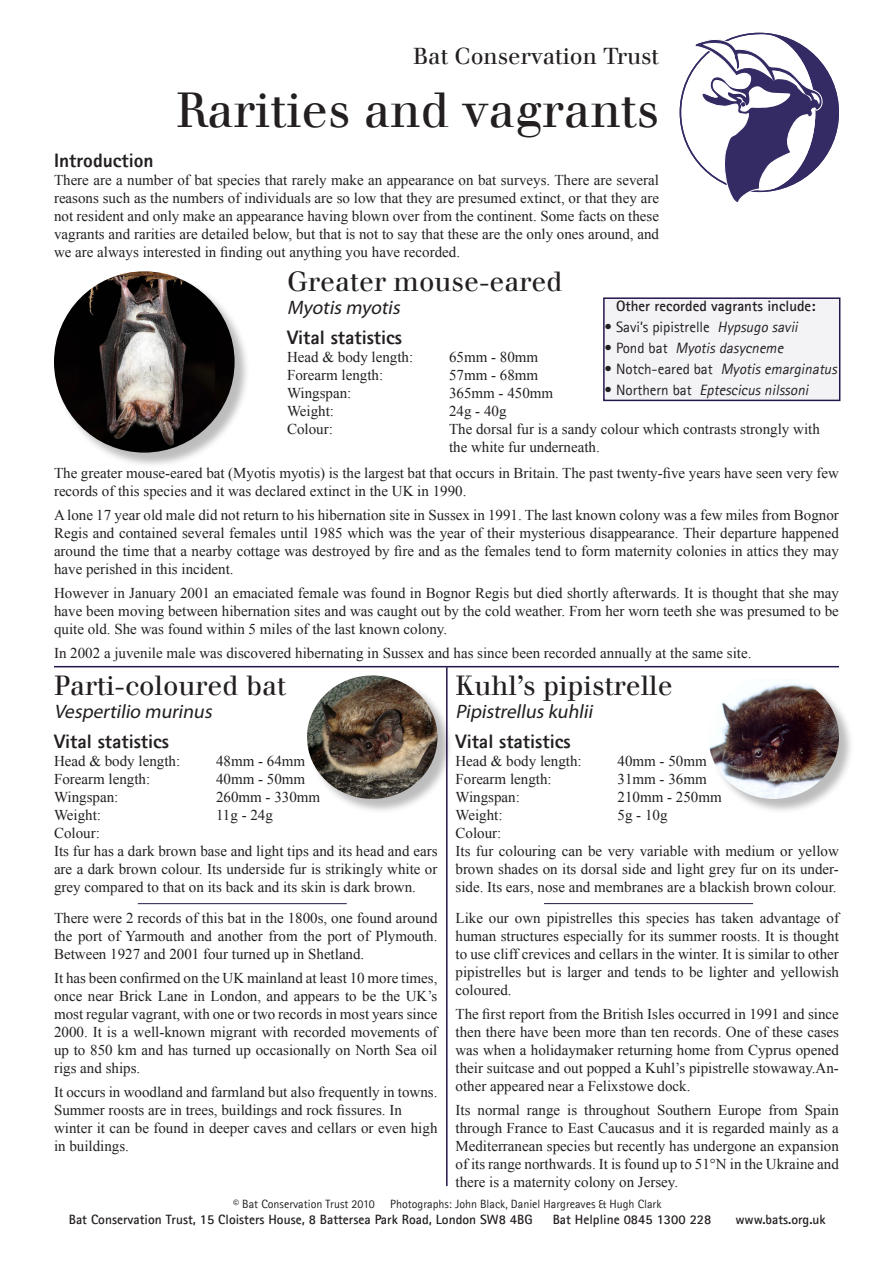
<style>
.page{position:relative;width:893px;height:1263px;background:#fff}
.page>*{position:absolute;margin:0;border:0;box-sizing:border-box;transform-origin:0 0}
.t1{font:48px "Walbaum LT";color:#231f20}
.t2{font:27px "Walbaum LT";color:#231f20}
.t3{font:22.5px "Walbaum LT";color:#231f20}
.t4{font:800 19.5px "Agfa Rotis Sans Serif";color:#231f20}
.t5{font:italic 19.5px "Agfa Rotis Sans Serif";color:#231f20}
.t6{font:15px/18px "Times New Roman";color:#231f20;text-align:justify}
.t7{font:italic 15px "Agfa Rotis Sans Serif";color:#231f20}
.t8{font:700 15px "Agfa Rotis Sans Serif";color:#231f20}
.t9{font:15px "Agfa Rotis Sans Serif";color:#231f20}
.t10{font:700 13.5px "Agfa Rotis Sans Serif";color:#231f20}
.t11{font:12px "Agfa Rotis Sans Serif";color:#231f20}
.s1{font-weight:400;color:#f6f5f7}
.s2{font-style:italic}
.s3{font-style:normal}
</style>
<div class="page">
<svg style="left:694px;top:34px;width:144px;height:168px"></svg>
<div style="left:54px;top:271px;width:198px;height:198px;background:#231f20;opacity:.3"></div>
<img style="left:54px;top:271px;width:181px;height:182px;border-radius:50%">
<div style="left:307px;top:675px;width:147px;height:141px;background:#231f20;opacity:.3"></div>
<img style="left:307px;top:675px;width:130px;height:124px;border-radius:50%">
<div style="left:708px;top:680px;width:148px;height:136px;background:#231f20;opacity:.3"></div>
<img style="left:708px;top:680px;width:131px;height:119px">
<hr style="left:446px;top:667px;width:2px;height:519px;background:#25164c">
<hr style="left:54px;top:666px;width:785px;height:1px;background:#25164c">
<hr style="left:138px;top:903px;width:209px;height:1px;background:#25164c">
<hr style="left:544px;top:903px;width:209px;height:1px;background:#25164c">
<div style="left:603px;top:297px;width:238px;height:105px;background:#f3f2f5"></div>
<h3 class="t3" style="left:413px;top:43px;width:247px">Bat Conservation Trust</h3>
<h1 class="t1" style="left:176px;top:81px;width:484px">Rarities and vagrants</h1>
<h3 class="t4" style="left:54px;top:148px;width:101px">Introduction</h3>
<p class="t6" style="left:54px;top:171px;width:607px">There are a number of bat species that rarely make an appearance on bat surveys. There are several reasons such as the numbers of individuals are so low that they are presumed extinct, or that they are not resident and only make an appearance having blown over from the continent. Some facts on these vagrants and rarities are detailed below, but that is not to say that these are the only ones around, and we are always interested in finding out anything you have recorded.</p>
<h2 class="t2" style="left:287px;top:265px;width:277px">Greater mouse-eared</h2>
<h3 class="t5" style="left:287px;top:297px;width:118px">Myotis myotis</h3>
<h3 class="t4" style="left:287px;top:325px;width:117px">Vital statistics</h3>
<p class="t6" style="left:287px;top:348px;width:128px">Head &amp; body length:</p>
<p class="t6" style="left:449px;top:348px;width:91px">65mm - 80mm</p>
<p class="t6" style="left:287px;top:366px;width:98px">Forearm length:</p>
<p class="t6" style="left:449px;top:366px;width:91px">57mm - 68mm</p>
<p class="t6" style="left:287px;top:384px;width:66px">Wingspan:</p>
<p class="t6" style="left:449px;top:384px;width:106px">365mm - 450mm</p>
<p class="t6" style="left:287px;top:402px;width:49px">Weight:</p>
<p class="t6" style="left:449px;top:402px;width:59px">24g - 40g</p>
<p class="t6" style="left:287px;top:420px;width:47px">Colour:</p>
<p class="t6" style="left:449px;top:420px;width:372px">The dorsal fur is a sandy colour which contrasts strongly with the white fur underneath.</p>
<p class="t8" style="left:605px;top:296px;width:213px"><span class="s1">•</span> Other recorded vagrants include:</p>
<p class="t9" style="left:605px;top:318px;width:198px">• Savi’s pipistrelle <span class="s2">Hypsugo savii</span></p>
<p class="t7" style="left:605px;top:339px;width:183px"><span class="s3">• Po n d b a t</span> Myotisdasycneme</p>
<p class="t7" style="left:605px;top:360px;width:237px"><span class="s3">• N otc h - e a re d b a t</span> Myotisemarginatus</p>
<p class="t7" style="left:605px;top:381px;width:208px"><span class="s3">• N o rt h e r n b a t</span> Eptescicusnilssoni</p>
<p class="t6" style="left:54px;top:464px;width:786px">The greater mouse-eared bat (Myotis myotis) is the largest bat that occurs in Britain. The past twenty-five years have seen very few records of this species and it was declared extinct in the UK in 1990.</p>
<p class="t6" style="left:54px;top:506px;width:786px">A lone 17 year old male did not return to his hibernation site in Sussex in 1991. The last known colony was a few miles from Bognor Regis and contained several females until 1985 which was the year of their mysterious disappearance. Their departure happened around the time that a nearby cottage was destroyed by fire and as the females tend to form maternity colonies in attics they may have perished in this incident.</p>
<p class="t6" style="left:54px;top:584px;width:786px">However in January 2001 an emaciated female was found in Bognor Regis but died shortly afterwards. It is thought that she may have been moving between hibernation sites and was caught out by the cold weather. From her worn teeth she was presumed to be quite old. She was found within 5 miles of the last known colony.</p>
<p class="t6" style="left:54px;top:644px;width:699px">In 2002 a juvenile male was discovered hibernating in Sussex and has since been recorded annually at the same site.</p>
<h2 class="t2" style="left:54px;top:669px;width:234px">Parti-coloured bat</h2>
<h3 class="t5" style="left:54px;top:701px;width:163px">Vespertilio murinus</h3>
<h3 class="t4" style="left:54px;top:729px;width:117px">Vital statistics</h3>
<p class="t6" style="left:54px;top:752px;width:128px">Head &amp; body length:</p>
<p class="t6" style="left:216px;top:752px;width:91px">48mm - 64mm</p>
<p class="t6" style="left:54px;top:770px;width:98px">Forearm length:</p>
<p class="t6" style="left:216px;top:770px;width:91px">40mm - 50mm</p>
<p class="t6" style="left:54px;top:788px;width:66px">Wingspan:</p>
<p class="t6" style="left:216px;top:788px;width:106px">260mm - 330mm</p>
<p class="t6" style="left:54px;top:806px;width:49px">Weight:</p>
<p class="t6" style="left:216px;top:806px;width:58px">11g - 24g</p>
<p class="t6" style="left:54px;top:824px;width:385px;text-align:left">Colour:<br>Its fur has a dark brown base and light tips and its head and ears are a dark brown colour. Its underside fur is strikingly white or grey compared to that on its back and its skin is dark brown.</p>
<p class="t6" style="left:54px;top:908px;width:385px">There were 2 records of this bat in the 1800s, one found around the port of Yarmouth and another from the port of Plymouth.<br>Between 1927 and 2001 four turned up in Shetland.</p>
<p class="t6" style="left:54px;top:968px;width:385px">It has been confirmed on the UK mainland at least 10 more times, once near Brick Lane in London, and appears to be the UK’s most regular vagrant, with one or two records in most years since 2000. It is a well-known migrant with recorded movements of up to 850 km and has turned up occasionally on North Sea oil rigs and ships.</p>
<p class="t6" style="left:54px;top:1082px;width:385px;text-align:left">It occurs in woodland and farmland but also frequently in towns.<br>Summer roosts are in trees, buildings and rock fissures. In winter it can be found in deeper caves and cellars or even high in buildings.</p>
<h2 class="t2" style="left:455px;top:669px;width:219px">Kuhl’s pipistrelle</h2>
<h3 class="t5" style="left:455px;top:701px;width:142px">Pipistrellus kuhlii</h3>
<h3 class="t4" style="left:455px;top:729px;width:117px">Vital statistics</h3>
<p class="t6" style="left:455px;top:752px;width:128px">Head &amp; body length:</p>
<p class="t6" style="left:617px;top:752px;width:91px">40mm - 50mm</p>
<p class="t6" style="left:455px;top:770px;width:98px">Forearm length:</p>
<p class="t6" style="left:617px;top:770px;width:91px">31mm - 36mm</p>
<p class="t6" style="left:455px;top:788px;width:66px">Wingspan:</p>
<p class="t6" style="left:617px;top:788px;width:106px">210mm - 250mm</p>
<p class="t6" style="left:455px;top:806px;width:49px">Weight:</p>
<p class="t6" style="left:617px;top:806px;width:51px">5g - 10g</p>
<p class="t6" style="left:455px;top:824px;width:385px;text-align:left">Colour:<br>Its fur colouring can be very variable with medium or yellow brown shades on its dorsal side and light grey fur on its under&shy;side. Its ears, nose and membranes are a blackish brown colour.</p>
<p class="t6" style="left:455px;top:908px;width:385px">Like our own pipistrelles this species has taken advantage of human structures especially for its summer roosts. It is thought to use cliff crevices and cellars in the winter. It is similar to other pipistrelles but is larger and tends to be lighter and yellowish coloured.</p>
<p class="t6" style="left:455px;top:1004px;width:385px">The first report from the British Isles occurred in 1991 and since then there have been more than ten records. One of these cases was when a holidaymaker returning home from Cyprus opened their suitcase and out popped a Kuhl’s pipistrelle stowaway.An&shy;other appeared near a Felixstowe dock.</p>
<p class="t6" style="left:455px;top:1100px;width:385px">Its normal range is throughout Southern Europe from Spain through France to East Caucasus and it is regarded mainly as a Mediterranean species but recently has undergone an expansion of its range northwards. It is found up to 51°N in the Ukraine and there is a maternity colony on Jersey.</p>
<p class="t11" style="left:233px;top:1196px;width:143px">© Bat Conservation Trust 2010</p>
<p class="t11" style="left:390px;top:1196px;width:273px">Photographs: John Black, Daniel Hargreaves &amp; Hugh Clark</p>
<p class="t10" style="left:69px;top:1210px;width:465px">Bat Conservation Trust, 15 Cloisters House, 8 Battersea Park Road, London SW8 4BG</p>
<p class="t10" style="left:553px;top:1210px;width:160px">Bat Helpline 0845 1300 228</p>
<p class="t10" style="left:735px;top:1210px;width:92px">www.bats.org.uk</p>
</div>
